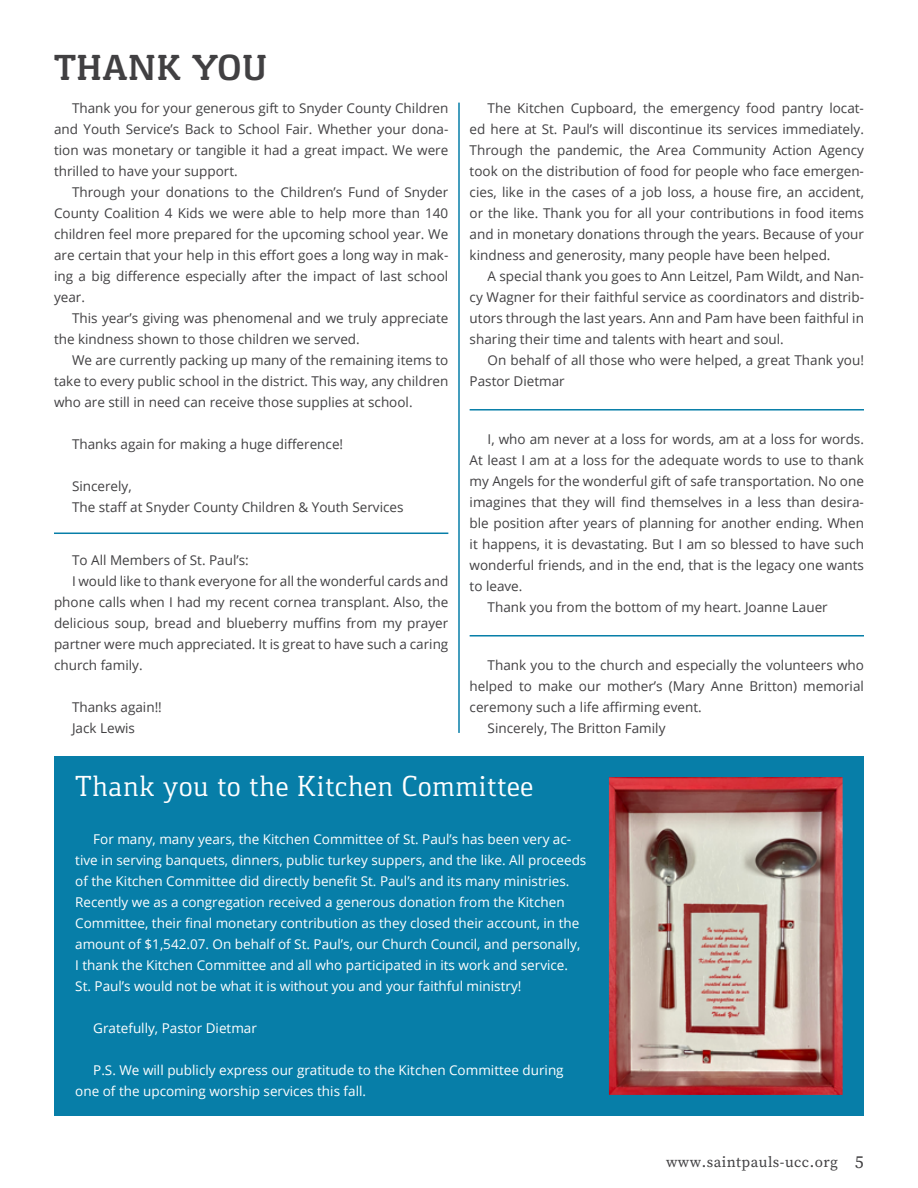
<style>
.page{position:relative;width:918px;height:1188px;background:#fff}
.page>*{position:absolute;margin:0;border:0;box-sizing:border-box;transform-origin:0 0}
.t1{font:700 37.5px "Gaspar";color:#414042}
.t2{font:30px "Gaspar";color:#fff}
.t3{font:15px "Source Serif Pro";letter-spacing:.03em;color:#414042}
.t4{font:13.5px/21px "Open Sans";color:#414042;text-align:justify}
.t5{font:13.5px/21px "Open Sans";color:#fff}
.s1{font-size:18px}
</style>
<div class="page">
<div style="left:54px;top:756px;width:810px;height:360px;background:#077ea8"></div>
<img style="left:610px;top:779px;width:231px;height:314px">
<div style="left:607px;top:776px;width:237px;height:320px;border:2px solid #077ea8"></div>
<hr style="left:458px;top:103px;width:2px;height:630px;background:#077ea8">
<hr style="left:54px;top:533px;width:394px;height:1px;background:#077ea8">
<hr style="left:470px;top:409px;width:394px;height:2px;background:#077ea8">
<hr style="left:470px;top:635px;width:394px;height:2px;background:#077ea8">
<h1 class="t1" style="left:54px;top:46px;width:215px">THANK YOU</h1>
<p class="t4" style="left:54px;top:97px;width:396px;text-indent:18px">Thank you for your generous gift to Snyder County Children and Youth Service’s Back to School Fair. Whether your dona&shy;tion was monetary or tangible it had a great impact. We were thrilled to have your support.</p>
<p class="t4" style="left:54px;top:181px;width:396px;text-indent:18px">Through your donations to the Children’s Fund of Snyder County Coalition 4 Kids we were able to help more than 140 children feel more prepared for the upcoming school year. We are certain that your help in this effort goes a long way in mak&shy;ing a big difference especially after the impact of last school year.</p>
<p class="t4" style="left:54px;top:307px;width:396px;text-indent:18px">This year’s giving was phenomenal and we truly appreciate the kindness shown to those children we served.</p>
<p class="t4" style="left:54px;top:349px;width:396px;text-indent:18px">We are currently packing up many of the remaining items to take to every public school in the district. This way, any children who are still in need can receive those supplies at school.</p>
<p class="t4" style="left:72px;top:433px;width:273px">Thanks again for making a huge difference!</p>
<p class="t4" style="left:72px;top:475px;width:333px">Sincerely,<br>The staff at Snyder County Children &amp; Youth Services</p>
<p class="t4" style="left:72px;top:549px;width:178px">To All Members of St. Paul’s:</p>
<p class="t4" style="left:72px;top:570px;width:378px">I would like to thank everyone for all the wonderful cards and</p>
<p class="t4" style="left:54px;top:591px;width:396px">phone calls when I had my recent cornea transplant. Also, the</p>
<p class="t4" style="left:54px;top:612px;width:396px">delicious soup, bread and blueberry muffins from my prayer</p>
<p class="t4" style="left:54px;top:633px;width:396px">partner were much appreciated. It is great to have such a caring</p>
<p class="t4" style="left:54px;top:654px;width:90px">church family.</p>
<p class="t4" style="left:72px;top:696px;width:91px">Thanks again!!<br>Jack Lewis</p>
<p class="t4" style="left:470px;top:97px;width:396px;text-indent:18px">The Kitchen Cupboard, the emergency food pantry locat&shy;ed here at St. Paul’s will discontinue its services immediately.<br>Through the pandemic, the Area Community Action Agency took on the distribution of food for people who face emergen&shy;cies, like in the cases of a job loss, a house fire, an accident, or the like. Thank you for all your contributions in food items and in monetary donations through the years. Because of your kindness and generosity, many people have been helped.</p>
<p class="t4" style="left:470px;top:265px;width:396px;text-indent:18px">A special thank you goes to Ann Leitzel, Pam Wildt, and Nan&shy;cy Wagner for their faithful service as coordinators and distrib&shy;utors through the last years. Ann and Pam have been faithful in sharing their time and talents with heart and soul.</p>
<p class="t4" style="left:470px;top:349px;width:396px;text-indent:18px">On behalf of all those who were helped, a great Thank you!<br>Pastor Dietmar</p>
<p class="t4" style="left:488px;top:428px;width:378px">I, who am never at a loss for words, am at a loss for words.</p>
<p class="t4" style="left:470px;top:449px;width:396px">At least I am at a loss for the adequate words to use to thank</p>
<p class="t4" style="left:470px;top:470px;width:396px">my Angels for the wonderful gift of safe transportation. No one</p>
<p class="t4" style="left:470px;top:491px;width:396px">imagines that they will find themselves in a less than desira-</p>
<p class="t4" style="left:470px;top:512px;width:396px">ble position after years of planning for another ending. When</p>
<p class="t4" style="left:470px;top:533px;width:396px">it happens, it is devastating. But I am so blessed to have such</p>
<p class="t4" style="left:470px;top:554px;width:396px">wonderful friends, and in the end, that is the legacy one wants</p>
<p class="t4" style="left:470px;top:575px;width:54px">to leave.</p>
<p class="t4" style="left:488px;top:596px;width:342px">Thank you from the bottom of my heart. Joanne Lauer</p>
<p class="t4" style="left:488px;top:654px;width:378px">Thank you to the church and especially the volunteers who</p>
<p class="t4" style="left:470px;top:675px;width:396px">helped to make our mother’s (Mary Anne Britton) memorial</p>
<p class="t4" style="left:470px;top:696px;width:234px">ceremony such a life affirming event.</p>
<p class="t4" style="left:488px;top:717px;width:179px">Sincerely, The Britton Family</p>
<h2 class="t2" style="left:75px;top:769px;width:460px">Thank you to the Kitchen Committee</h2>
<p class="t5" style="left:75px;top:829px;width:513px;text-indent:18px">For many, many years, the Kitchen Committee of St. Paul’s has been very ac&shy;tive in serving banquets, dinners, public turkey suppers, and the like. All proceeds of the Kitchen Committee did directly benefit St. Paul’s and its many ministries.<br>Recently we as a congregation received a generous donation from the Kitchen Committee, their final monetary contribution as they closed their account, in the amount of $1,542.07. On behalf of St. Paul’s, our Church Council, and personally, I thank the Kitchen Committee and all who participated in its work and service.<br>St. Paul’s would not be what it is without you and your faithful ministry!</p>
<p class="t5" style="left:93px;top:1018px;width:165px">Gratefully, Pastor Dietmar</p>
<p class="t5" style="left:75px;top:1060px;width:490px;text-indent:18px">P.S. We will publicly express our gratitude to the Kitchen Committee during one of the upcoming worship services this fall.</p>
<p class="t3" style="left:666px;top:1152px;width:199px">www.saintpauls-ucc.org <span class="s1">5</span></p>
</div>
